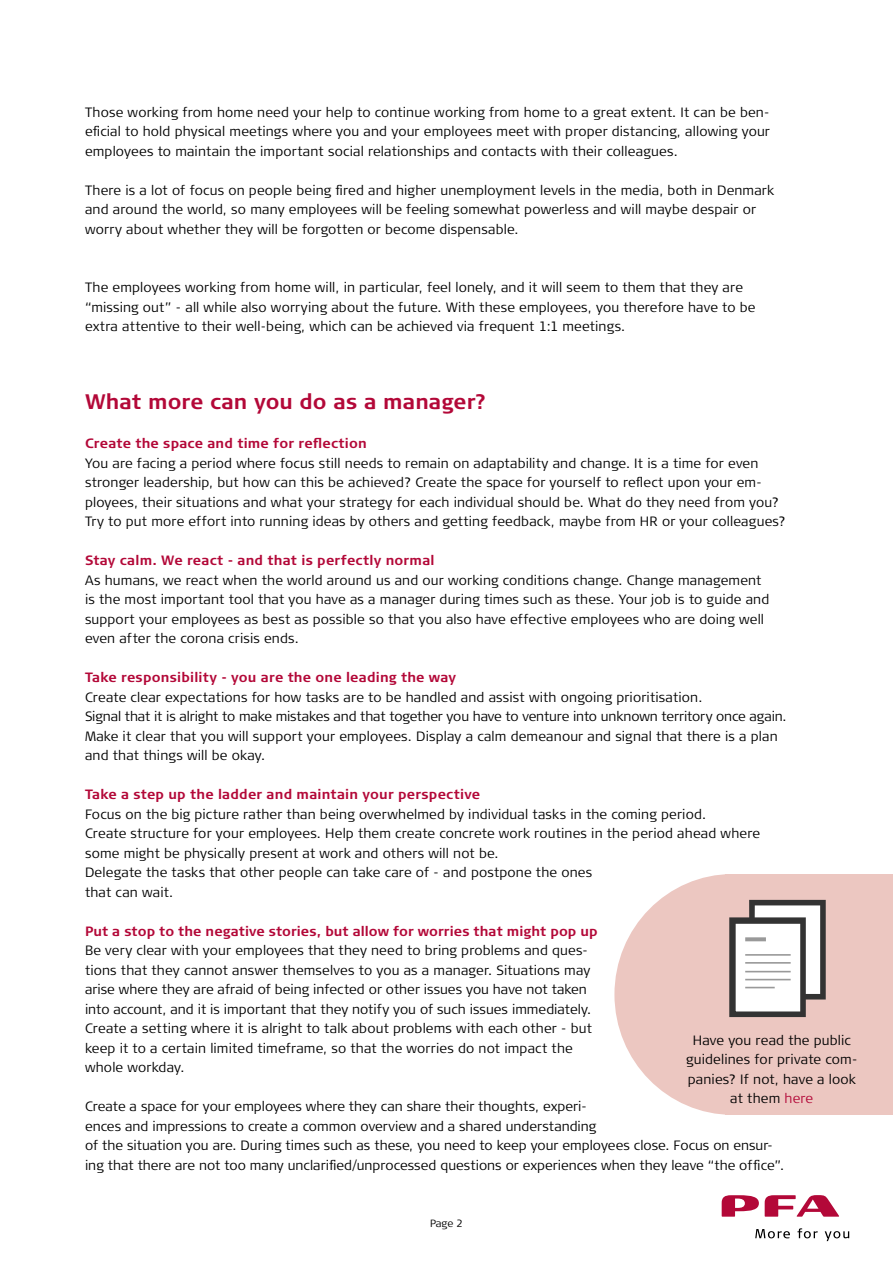
<style>
.page{position:relative;width:893px;height:1263px;background:#fff}
.page>*{position:absolute;margin:0;border:0;box-sizing:border-box;transform-origin:0 0}
.t1{font:700 21px "Signa Column";color:#b30838}
.t2{font:300 13.5px/19.5px "Signa Column";letter-spacing:.01em;color:#000}
.t3{font:700 13.5px "Signa Column";letter-spacing:.015em;color:#b30838}
.t4{font:300 10.5px "Signa Column";color:#000}
.s1{color:#b30838}
</style>
<div class="page">
<div style="left:614px;top:874px;width:237px;height:241px;background:#ecc7c1;border-radius:50%"></div>
<div style="left:725px;top:874px;width:168px;height:241px;background:#ecc7c1"></div>
<svg style="left:729px;top:900px;width:97px;height:117px;background:#c4c1c1"></svg>
<hr style="left:745px;top:954px;width:46px;height:2px;background:#999">
<hr style="left:745px;top:962px;width:46px;height:2px;background:#999">
<hr style="left:745px;top:971px;width:46px;height:1px;background:#999">
<hr style="left:745px;top:979px;width:46px;height:1px;background:#999">
<hr style="left:745px;top:987px;width:30px;height:1px;background:#999">
<svg style="left:745px;top:937px;width:21px;height:4px"></svg>
<svg style="left:755px;top:1229px;width:35px;height:9px"></svg>
<svg style="left:797px;top:1228px;width:21px;height:10px"></svg>
<svg style="left:825px;top:1231px;width:24px;height:10px"></svg>
<svg style="left:722px;top:1195px;width:37px;height:22px"></svg>
<svg style="left:765px;top:1195px;width:74px;height:22px"></svg>
<p class="t2" style="left:85px;top:102px;width:686px;text-align:justify">Those working from home need your help to continue working from home to a great extent. It can be ben&shy;eficial to hold physical meetings where you and your employees meet with proper distancing, allowing your employees to maintain the important social relationships and contacts with their colleagues.</p>
<p class="t2" style="left:85px;top:180px;width:691px">There is a lot of focus on people being fired and higher unemployment levels in the media, both in Denmark and around the world, so many employees will be feeling somewhat powerless and will maybe despair or worry about whether they will be forgotten or become dispensable.</p>
<p class="t2" style="left:85px;top:278px;width:672px">The employees working from home will, in particular, feel lonely, and it will seem to them that they are “missing out” - all while also worrying about the future. With these employees, you therefore have to be extra attentive to their well-being, which can be achieved via frequent 1:1 meetings.</p>
<h1 class="t1" style="left:85px;top:390px;width:403px">What more can you do as a manager?</h1>
<p class="t3" style="left:85px;top:436px;width:283px">Create the space and time for reflection</p>
<p class="t2" style="left:85px;top:453px;width:702px">You are facing a period where focus still needs to remain on adaptability and change. It is a time for even stronger leadership, but how can this be achieved? Create the space for yourself to reflect upon your em&shy;ployees, their situations and what your strategy for each individual should be. What do they need from you?<br>Try to put more effort into running ideas by others and getting feedback, maybe from HR or your colleagues?</p>
<p class="t3" style="left:85px;top:553px;width:351px">Stay calm. We react - and that is perfectly normal</p>
<p class="t2" style="left:85px;top:570px;width:686px">As humans, we react when the world around us and our working conditions change. Change management is the most important tool that you have as a manager during times such as these. Your job is to guide and support your employees as best as possible so that you also have effective employees who are doing well even after the corona crisis ends.</p>
<p class="t3" style="left:85px;top:670px;width:373px">Take responsibility - you are the one leading the way</p>
<p class="t2" style="left:85px;top:687px;width:703px">Create clear expectations for how tasks are to be handled and assist with ongoing prioritisation.<br>Signal that it is alright to make mistakes and that together you have to venture into unknown territory once again.<br>Make it clear that you will support your employees. Display a calm demeanour and signal that there is a plan and that things will be okay.</p>
<p class="t3" style="left:85px;top:787px;width:396px">Take a step up the ladder and maintain your perspective</p>
<p class="t2" style="left:85px;top:804px;width:677px">Focus on the big picture rather than being overwhelmed by individual tasks in the coming period.<br>Create structure for your employees. Help them create concrete work routines in the period ahead where some might be physically present at work and others will not be.<br>Delegate the tasks that other people can take care of - and postpone the ones<br>that can wait.</p>
<p class="t3" style="left:85px;top:923px;width:514px">Put a stop to the negative stories, but allow for worries that might pop up</p>
<p class="t2" style="left:85px;top:941px;width:509px">Be very clear with your employees that they need to bring problems and ques&shy;tions that they cannot answer themselves to you as a manager. Situations may arise where they are afraid of being infected or other issues you have not taken into account, and it is important that they notify you of such issues immediately.<br>Create a setting where it is alright to talk about problems with each other - but keep it to a certain limited timeframe, so that the worries do not impact the whole workday.</p>
<p class="t2" style="left:85px;top:1097px;width:701px">Create a space for your employees where they can share their thoughts, experi-<br>ences and impressions to create a common overview and a shared understanding<br>of the situation you are. During times such as these, you need to keep your employees close. Focus on ensur&shy;ing that there are not too many unclarified/unprocessed questions or experiences when they leave “the office”.</p>
<p class="t2" style="left:686px;top:1030px;width:173px;text-align:center">Have you read the public guidelines for private com&shy;panies? If not, have a look at them <span class="s1">here</span></p>
<p class="t4" style="left:430px;top:1217px;width:34px">Page 2</p>
</div>
